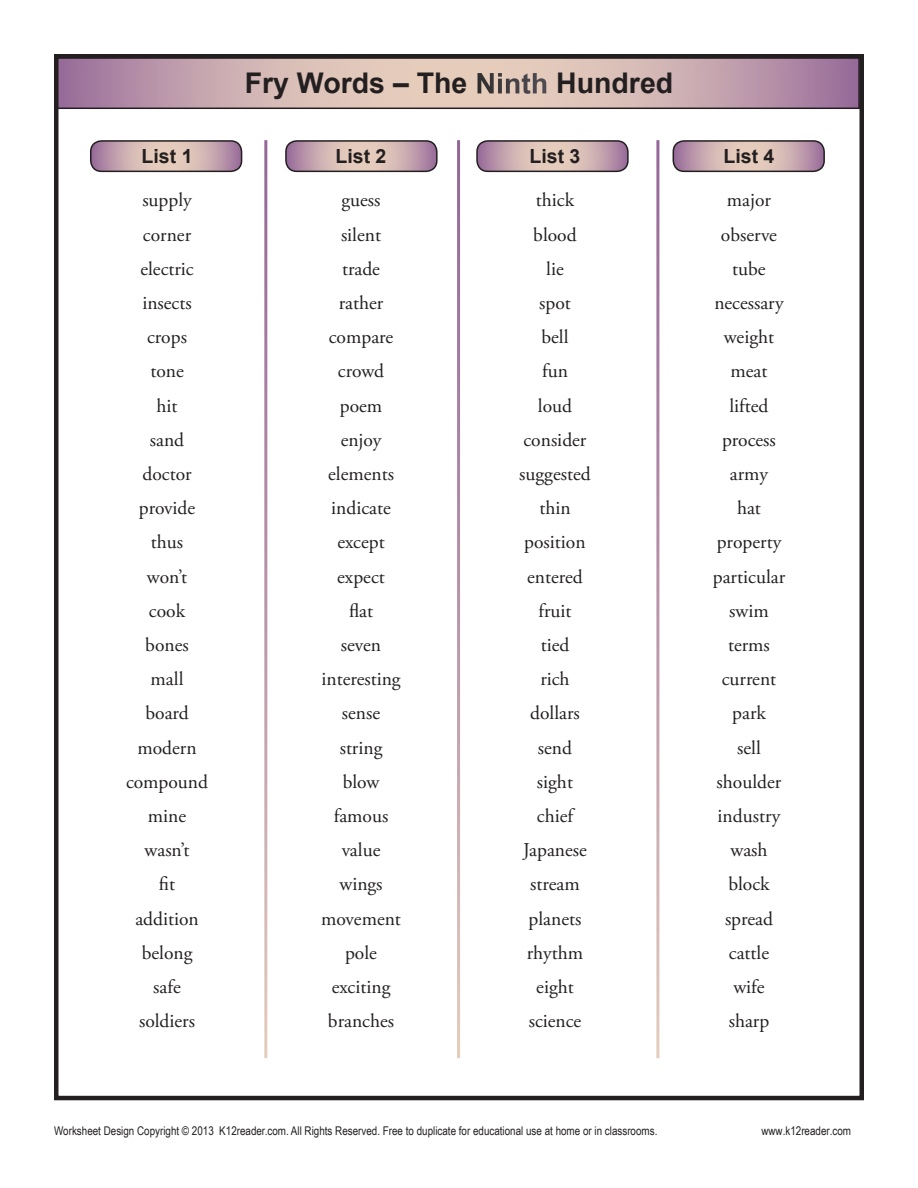
<style>
.page{position:relative;width:918px;height:1188px;background:#fff}
.page>*{position:absolute;margin:0;border:0;box-sizing:border-box;transform-origin:0 0}
.t1{font:700 28.5px "Arial";color:#231f20}
.t2{font:19.5px/34.2px "Adobe Garamond Pro";color:#231f20;text-align:center}
.t3{font:700 19.5px "Arial";color:#231f20}
.t4{font:12px "Arial Narrow";color:#231f20}
.s1{color:#fff}
</style>
<div class="page">
<svg style="left:90px;top:140px;width:153px;height:31px;background:#c0a4a8"></svg>
<svg style="left:285px;top:140px;width:153px;height:31px;background:#c0a4a8"></svg>
<svg style="left:476px;top:140px;width:153px;height:31px;background:#c0a4a8"></svg>
<svg style="left:672px;top:140px;width:153px;height:31px;background:#c0a4a8"></svg>
<svg style="left:59px;top:60px;width:798px;height:46px;background:#cbacb1"></svg>
<div style="left:54px;top:57px;width:806px;height:52px;border:2px solid #231f20"></div>
<div style="left:54px;top:54px;width:810px;height:1046px;border:4px solid #231f20"></div>
<p class="t3" style="left:142px;top:143px;width:52px">List 1</p>
<p class="t2" style="left:126px;top:184px;width:84px">supply corner electric insects crops<br>tone<br>hit<br>sand doctor provide thus<br>won’t<br>cook bones<br>mall<br>board modern compound mine wasn’t<br>fit addition belong safe soldiers</p>
<p class="t1" style="left:245px;top:65px;width:430px">Fry Words – The <span class="s1">Ninth</span> Hundred</p>
<p class="t3" style="left:336px;top:143px;width:52px">List 2</p>
<p class="t2" style="left:321px;top:184px;width:81px">guess silent trade rather compare crowd poem enjoy elements indicate except expect<br>flat<br>seven interesting sense string blow famous value wings movement pole exciting branches</p>
<p class="t3" style="left:530px;top:143px;width:52px">List 3</p>
<p class="t2" style="left:519px;top:184px;width:73px">thick blood<br>lie<br>spot<br>bell<br>fun<br>loud consider suggested thin position entered fruit<br>tied<br>rich dollars send sight chief<br>Japanese stream planets rhythm eight science</p>
<p class="t3" style="left:724px;top:143px;width:52px">List 4</p>
<p class="t2" style="left:713px;top:184px;width:74px">major observe tube necessary weight meat lifted process army<br>hat property particular swim terms current park<br>sell shoulder industry wash block spread cattle wife sharp</p>
<p class="t4" style="left:54px;top:1122px;width:605px">Worksheet Design Copyright © 2013 K12reader.com. All Rights Reserved. Free to duplicate for educational use at home or in classrooms.</p>
<p class="t4" style="left:761px;top:1122px;width:91px">www.k12reader.com</p>
</div>
